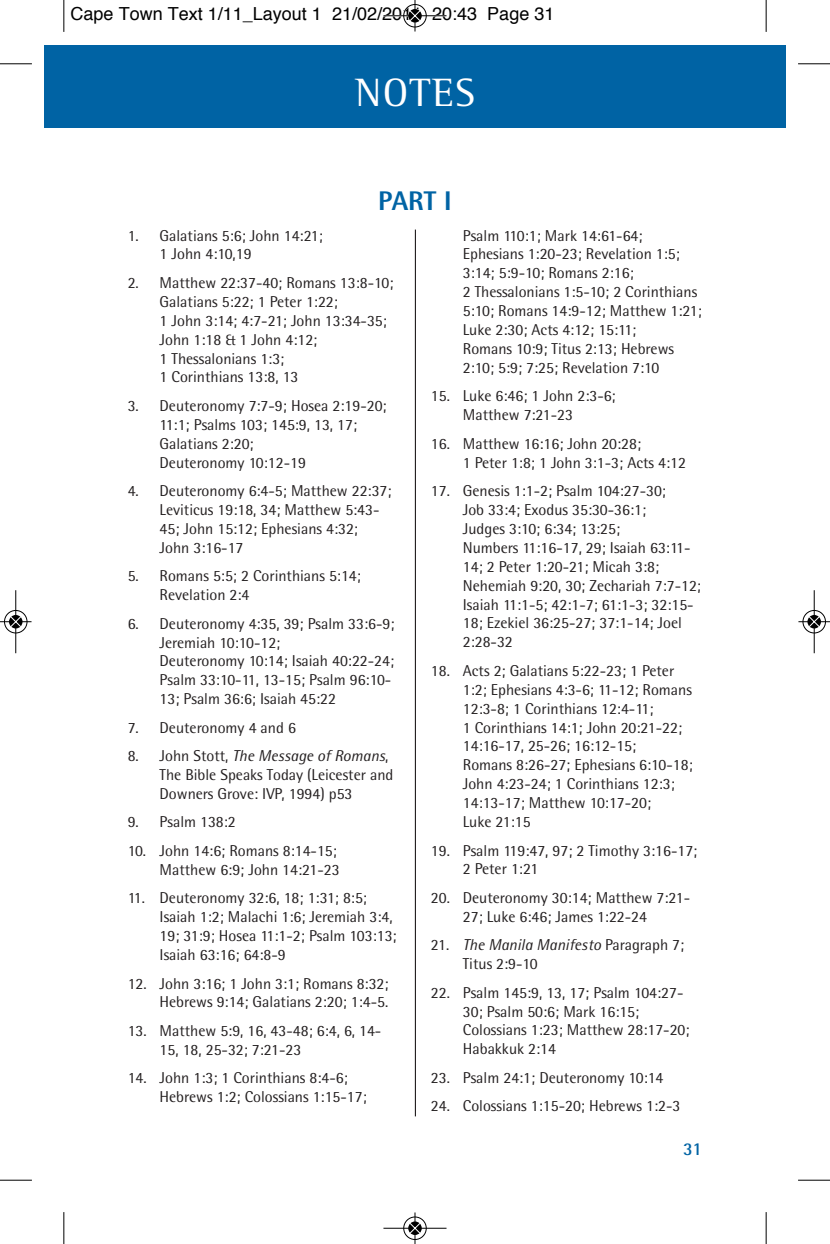
<style>
.page{position:relative;width:830px;height:1244px;background:#fff}
.page>*{position:absolute;margin:0;border:0;box-sizing:border-box;transform-origin:0 0}
.t1{font:40.5px "Rotis Semi Serif";letter-spacing:.035em;color:#fff}
.t2{font:800 27px "Rotis Semi Sans";color:#0063a4}
.t3{font:18px "Helvetica";color:#000}
.t4{font:700 18px "Rotis Semi Sans";color:#0063a4}
.t5{font:15.75px/18.9px "Rotis Semi Sans";color:#231f20}
.s1{font-style:italic}
</style>
<div class="page">
<div style="left:45px;top:45px;width:19px;height:83px;background:#0063a4"></div>
<div style="left:64px;top:45px;width:720px;height:83px;background:#0063a4"></div>
<hr style="left:414px;top:230px;width:2px;height:886px;background:#231f20">
<hr style="left:63px;top:0;width:1px;height:32px;background:#000">
<hr style="left:0;top:63px;width:32px;height:1px;background:#000">
<hr style="left:765px;top:0;width:1px;height:32px;background:#000">
<hr style="left:797px;top:63px;width:32px;height:1px;background:#000">
<hr style="left:63px;top:1212px;width:1px;height:32px;background:#000">
<hr style="left:0;top:1180px;width:32px;height:1px;background:#000">
<hr style="left:765px;top:1212px;width:1px;height:32px;background:#000">
<hr style="left:797px;top:1180px;width:32px;height:1px;background:#000">
<div style="left:403px;top:4px;width:24px;height:24px;border:1px solid #fff;border-radius:50%"></div>
<hr style="left:383px;top:15px;width:63px;height:1px;background:#000">
<hr style="left:414px;top:0;width:1px;height:32px;background:#000">
<div style="left:403px;top:4px;width:23px;height:23px;border:1px solid #000;border-radius:50%"></div>
<svg style="left:408px;top:9px;width:13px;height:14px"></svg>
<svg style="left:409px;top:10px;width:11px;height:11px"></svg>
<div style="left:403px;top:1216px;width:24px;height:24px;border:1px solid #fff;border-radius:50%"></div>
<hr style="left:383px;top:1228px;width:63px;height:1px;background:#000">
<hr style="left:414px;top:1212px;width:1px;height:32px;background:#000">
<div style="left:403px;top:1216px;width:23px;height:23px;border:1px solid #000;border-radius:50%"></div>
<svg style="left:408px;top:1221px;width:13px;height:14px"></svg>
<svg style="left:409px;top:1222px;width:11px;height:12px"></svg>
<div style="left:4px;top:610px;width:24px;height:24px;border:1px solid #fff;border-radius:50%"></div>
<svg style="left:9px;top:614px;width:14px;height:15px"></svg>
<hr style="left:15px;top:590px;width:1px;height:63px;background:#000">
<hr style="left:0;top:621px;width:32px;height:1px;background:#000">
<div style="left:4px;top:610px;width:23px;height:23px;border:1px solid #000;border-radius:50%"></div>
<svg style="left:9px;top:615px;width:13px;height:13px"></svg>
<svg style="left:10px;top:616px;width:11px;height:11px"></svg>
<div style="left:801px;top:610px;width:24px;height:24px;border:1px solid #fff;border-radius:50%"></div>
<svg style="left:806px;top:614px;width:15px;height:15px"></svg>
<hr style="left:813px;top:590px;width:1px;height:63px;background:#000">
<hr style="left:798px;top:621px;width:31px;height:1px;background:#000">
<div style="left:802px;top:610px;width:23px;height:23px;border:1px solid #000;border-radius:50%"></div>
<svg style="left:807px;top:615px;width:13px;height:13px"></svg>
<svg style="left:808px;top:616px;width:11px;height:11px"></svg>
<p class="t3" style="left:71px;top:6px;width:485px">Cape Town Text 1/11_Layout 1 21/02/2011 20:43 Page 31</p>
<h1 class="t1" style="left:355px;top:79px;width:121px">NOTES</h1>
<h2 class="t2" style="left:378px;top:191px;width:75px">PART I</h2>
<p class="t5" style="left:159px;top:227px;width:165px;text-indent:-32px">1. Galatians 5:6; John 14:21;<br>1 John 4:10,19</p>
<p class="t5" style="left:159px;top:275px;width:235px;text-indent:-32px">2. Matthew 22:37-40; Romans 13:8-10;<br>Galatians 5:22; 1 Peter 1:22;<br>1 John 3:14; 4:7-21; John 13:34-35;<br>John 1:18 &amp; 1 John 4:12;<br>1 Thessalonians 1:3;<br>1 Corinthians 13:8, 13</p>
<p class="t5" style="left:159px;top:398px;width:228px;text-indent:-32px">3. Deuteronomy 7:7-9; Hosea 2:19-20;<br>11:1; Psalms 103; 145:9, 13, 17;<br>Galatians 2:20;<br>Deuteronomy 10:12-19</p>
<p class="t5" style="left:159px;top:483px;width:233px;text-indent:-32px">4. Deuteronomy 6:4-5; Matthew 22:37;<br>Leviticus 19:18, 34; Matthew 5:43-<br>45; John 15:12; Ephesians 4:32;<br>John 3:16-17</p>
<p class="t5" style="left:159px;top:568px;width:203px;text-indent:-32px">5. Romans 5:5; 2 Corinthians 5:14;<br>Revelation 2:4</p>
<p class="t5" style="left:159px;top:615px;width:236px;text-indent:-32px">6. Deuteronomy 4:35, 39; Psalm 33:6-9;<br>Jeremiah 10:10-12;<br>Deuteronomy 10:14; Isaiah 40:22-24;<br>Psalm 33:10-11, 13-15; Psalm 96:10-<br>13; Psalm 36:6; Isaiah 45:22</p>
<p class="t5" style="left:128px;top:719px;width:170px">7. Deuteronomy 4 and 6</p>
<p class="t5" style="left:159px;top:748px;width:235px;text-indent:-32px">8. John Stott, <span class="s1">The Message of Romans</span>,<br>The Bible Speaks Today (Leicester and<br>Downers Grove: IVP, 1994) p53</p>
<p class="t5" style="left:128px;top:814px;width:110px">9. Psalm 138:2</p>
<p class="t5" style="left:128px;top:843px;width:213px;text-align:right">10. John 14:6; Romans 8:14-15;<br>Matthew 6:9; John 14:21-23</p>
<p class="t5" style="left:159px;top:890px;width:238px;text-indent:-32px">11. Deuteronomy 32:6, 18; 1:31; 8:5; Isaiah 1:2; Malachi 1:6; Jeremiah 3:4, 19; 31:9; Hosea 11:1-2; Psalm 103:13; Isaiah 63:16; 64:8-9</p>
<p class="t5" style="left:128px;top:975px;width:262px;text-align:right">12. John 3:16; 1 John 3:1; Romans 8:32;<br>Hebrews 9:14; Galatians 2:20; 1:4-5.</p>
<p class="t5" style="left:159px;top:1022px;width:223px;text-indent:-32px">13. Matthew 5:9, 16, 43-48; 6:4, 6, 14-<br>15, 18, 25-32; 7:21-23</p>
<p class="t5" style="left:159px;top:1070px;width:209px;text-indent:-32px">14. John 1:3; 1 Corinthians 8:4-6;<br>Hebrews 1:2; Colossians 1:15-17;</p>
<p class="t5" style="left:462px;top:227px;width:240px">Psalm 110:1; Mark 14:61-64;<br>Ephesians 1:20-23; Revelation 1:5;<br>3:14; 5:9-10; Romans 2:16;<br>2 Thessalonians 1:5-10; 2 Corinthians<br>5:10; Romans 14:9-12; Matthew 1:21;<br>Luke 2:30; Acts 4:12; 15:11;<br>Romans 10:9; Titus 2:13; Hebrews<br>2:10; 5:9; 7:25; Revelation 7:10</p>
<p class="t5" style="left:462px;top:388px;width:154px;text-indent:-32px">15. Luke 6:46; 1 John 2:3-6;<br>Matthew 7:21-23</p>
<p class="t5" style="left:462px;top:435px;width:224px;text-indent:-32px">16. Matthew 16:16; John 20:28;<br>1 Peter 1:8; 1 John 3:1-3; Acts 4:12</p>
<p class="t5" style="left:462px;top:483px;width:239px;text-indent:-32px">17. Genesis 1:1-2; Psalm 104:27-30;<br>Job 33:4; Exodus 35:30-36:1;<br>Judges 3:10; 6:34; 13:25;<br>Numbers 11:16-17, 29; Isaiah 63:11-<br>14; 2 Peter 1:20-21; Micah 3:8;<br>Nehemiah 9:20, 30; Zechariah 7:7-12;<br>Isaiah 11:1-5; 42:1-7; 61:1-3; 32:15-<br>18; Ezekiel 36:25-27; 37:1-14; Joel<br>2:28-32</p>
<p class="t5" style="left:462px;top:662px;width:231px;text-indent:-32px">18. Acts 2; Galatians 5:22-23; 1 Peter<br>1:2; Ephesians 4:3-6; 11-12; Romans<br>12:3-8; 1 Corinthians 12:4-11;<br>1 Corinthians 14:1; John 20:21-22;<br>14:16-17, 25-26; 16:12-15;<br>Romans 8:26-27; Ephesians 6:10-18;<br>John 4:23-24; 1 Corinthians 12:3;<br>14:13-17; Matthew 10:17-20;<br>Luke 21:15</p>
<p class="t5" style="left:462px;top:842px;width:236px;text-indent:-32px">19. Psalm 119:47, 97; 2 Timothy 3:16-17;<br>2 Peter 1:21</p>
<p class="t5" style="left:462px;top:889px;width:229px;text-indent:-32px">20. Deuteronomy 30:14; Matthew 7:21-<br>27; Luke 6:46; James 1:22-24</p>
<p class="t5" style="left:462px;top:937px;width:223px;text-indent:-32px">21. <span class="s1">The Manila Manifesto</span> Paragraph 7;<br>Titus 2:9-10</p>
<p class="t5" style="left:462px;top:984px;width:228px;text-indent:-32px">22. Psalm 145:9, 13, 17; Psalm 104:27-<br>30; Psalm 50:6; Mark 16:15;<br>Colossians 1:23; Matthew 28:17-20;<br>Habakkuk 2:14</p>
<p class="t5" style="left:431px;top:1069px;width:234px">23. Psalm 24:1; Deuteronomy 10:14</p>
<p class="t5" style="left:431px;top:1098px;width:251px">24. Colossians 1:15-20; Hebrews 1:2-3</p>
<p class="t4" style="left:683px;top:1142px;width:20px">31</p>
</div>
